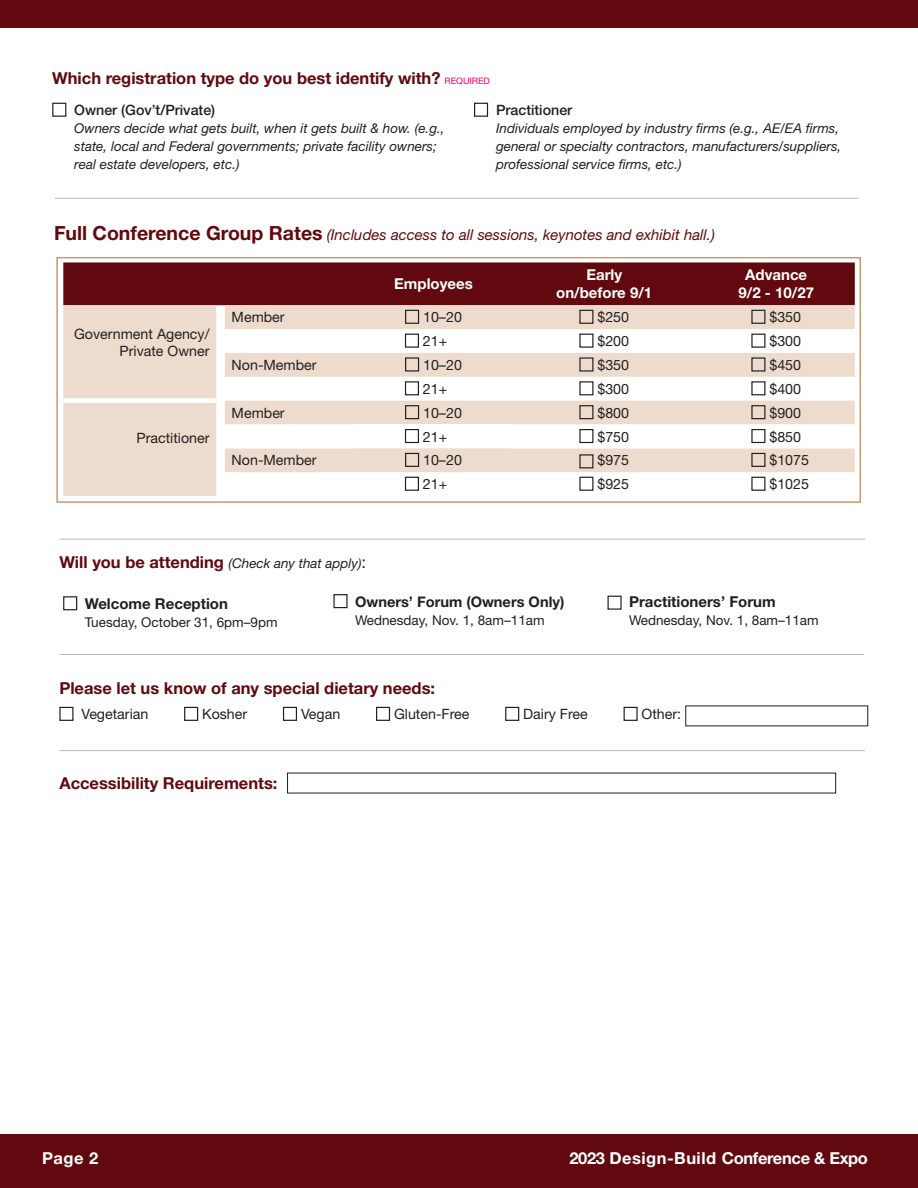
<style>
.page{position:relative;width:918px;height:1188px;background:#fff}
.page>*{position:absolute;margin:0;border:0;box-sizing:border-box;transform-origin:0 0}
.t1{font:700 16.5px "Helvetica Neue LT Std";color:#61090e}
.t2{font:700 16.5px "Helvetica Neue LT Std";letter-spacing:-.02em;color:#fff}
.t3{font:italic 15px "Helvetica Neue LT Std";color:#61090e}
.t4{font:700 15px/18px "Helvetica Neue LT Std";color:#fff;text-align:center}
.t5{font:700 15px "Helvetica Neue LT Std";color:#231f20}
.t6{font:700 14.7px "Helvetica Neue LT Std";color:#231f20}
.t7{font:14.25px/17.1px "Helvetica Neue LT Std";color:#231f20;text-align:right}
.t8{font:500 14.25px "Helvetica Neue LT Std";color:#231f20}
.t9{font:italic 13.5px/18px "Helvetica Neue LT Std";color:#231f20}
.t10{font:13.5px "Helvetica Neue LT Std";color:#231f20}
.s1{font-weight:400;font-size:9px;color:#fd0068}
.s2{font-weight:700;font-style:normal;font-size:19.5px}
.s3{font-weight:700;font-style:normal;font-size:16.5px;color:#61090e}
.s4{font-style:normal;font-size:16.5px;color:#61090e}
</style>
<div class="page">
<div style="left:0;top:0;width:918px;height:27px;background:#61090e"></div>
<div style="left:0;top:1134px;width:918px;height:54px;background:#61090e"></div>
<div style="left:56px;top:257px;width:805px;height:246px;border:2px solid #c99973"></div>
<div style="left:63px;top:596px;width:14px;height:14px;border:1px solid #231f20"></div>
<div style="left:333px;top:594px;width:15px;height:14px;border:1px solid #231f20"></div>
<div style="left:63px;top:262px;width:792px;height:43px;background:#61090e"></div>
<svg style="left:63px;top:305px;width:792px;height:191px;fill:#eddccd"></svg>
<svg style="left:225px;top:424px;width:630px;height:24px"></svg>
<div style="left:353px;top:424px;width:158px;height:24px;background:#fff"></div>
<div style="left:405px;top:310px;width:14px;height:14px;border:1px solid #231f20"></div>
<div style="left:579px;top:310px;width:14px;height:14px;border:1px solid #231f20"></div>
<div style="left:751px;top:310px;width:14px;height:14px;border:1px solid #231f20"></div>
<div style="left:405px;top:334px;width:14px;height:14px;border:1px solid #231f20"></div>
<div style="left:579px;top:334px;width:14px;height:14px;border:1px solid #231f20"></div>
<div style="left:751px;top:334px;width:14px;height:14px;border:1px solid #231f20"></div>
<div style="left:405px;top:357px;width:14px;height:15px;border:1px solid #231f20"></div>
<div style="left:405px;top:381px;width:14px;height:14px;border:1px solid #231f20"></div>
<div style="left:579px;top:381px;width:14px;height:14px;border:1px solid #231f20"></div>
<div style="left:751px;top:381px;width:14px;height:14px;border:1px solid #231f20"></div>
<div style="left:405px;top:405px;width:14px;height:14px;border:1px solid #231f20"></div>
<div style="left:579px;top:405px;width:14px;height:14px;border:1px solid #231f20"></div>
<div style="left:751px;top:405px;width:14px;height:14px;border:1px solid #231f20"></div>
<div style="left:405px;top:429px;width:14px;height:14px;border:1px solid #231f20"></div>
<div style="left:579px;top:429px;width:14px;height:14px;border:1px solid #231f20"></div>
<div style="left:751px;top:429px;width:14px;height:14px;border:1px solid #231f20"></div>
<div style="left:405px;top:453px;width:14px;height:14px;border:1px solid #231f20"></div>
<div style="left:579px;top:454px;width:14px;height:14px;border:1px solid #231f20"></div>
<div style="left:751px;top:453px;width:14px;height:14px;border:1px solid #231f20"></div>
<div style="left:405px;top:477px;width:14px;height:14px;border:1px solid #231f20"></div>
<div style="left:579px;top:477px;width:14px;height:14px;border:1px solid #231f20"></div>
<div style="left:751px;top:477px;width:14px;height:14px;border:1px solid #231f20"></div>
<hr style="left:59px;top:539px;width:806px;height:1px;background:#231f20">
<hr style="left:55px;top:198px;width:803px;height:1px;background:#231f20">
<div style="left:52px;top:103px;width:14px;height:14px;border:1px solid #231f20"></div>
<div style="left:474px;top:103px;width:14px;height:14px;border:1px solid #231f20"></div>
<div style="left:59px;top:707px;width:14px;height:14px;border:1px solid #231f20"></div>
<div style="left:184px;top:707px;width:14px;height:14px;border:1px solid #231f20"></div>
<div style="left:283px;top:707px;width:14px;height:14px;border:1px solid #231f20"></div>
<div style="left:376px;top:707px;width:14px;height:14px;border:1px solid #231f20"></div>
<div style="left:505px;top:707px;width:14px;height:14px;border:1px solid #231f20"></div>
<div style="left:624px;top:707px;width:14px;height:14px;border:1px solid #231f20"></div>
<hr style="left:59px;top:654px;width:805px;height:1px;background:#231f20">
<hr style="left:59px;top:750px;width:806px;height:1px;background:#231f20">
<div style="left:62px;top:398px;width:154px;height:5px;background:#fff"></div>
<p class="t1" style="left:52px;top:68px;width:439px">Which registration type do you best identify with? <span class="s1">REQUIRED</span></p>
<p class="t8" style="left:74px;top:102px;width:142px">Owner (Gov’t/Private)</p>
<p class="t9" style="left:74px;top:119px;width:372px">Owners decide what gets built, when it gets built &amp; how. (e.g., state, local and Federal governments; private facility owners; real estate developers, etc.)</p>
<p class="t8" style="left:496px;top:102px;width:78px">Practitioner</p>
<p class="t9" style="left:496px;top:119px;width:347px">Individuals employed by industry firms (e.g., AE/EA firms, general or specialty contractors, manufacturers/suppliers, professional service firms, etc.)</p>
<p class="t3" style="left:54px;top:225px;width:662px"><span class="s2">Full Conference Group Rates</span> (Includes access to all sessions, keynotes and exhibit hall.)</p>
<p class="t7" style="left:74px;top:325px;width:137px">Government Agency/<br>Private Owner</p>
<p class="t7" style="left:136px;top:429px;width:75px">Practitioner</p>
<p class="t4" style="left:394px;top:275px;width:80px">Employees</p>
<p class="t4" style="left:556px;top:266px;width:98px">Early on/before 9/1</p>
<p class="t4" style="left:738px;top:266px;width:77px">Advance<br>9/2 - 10/27</p>
<p class="t7" style="left:232px;top:308px;width:55px">Member</p>
<p class="t7" style="left:423px;top:308px;width:40px">10–20</p>
<p class="t7" style="left:597px;top:308px;width:33px">$250</p>
<p class="t7" style="left:769px;top:308px;width:33px">$350</p>
<p class="t7" style="left:423px;top:332px;width:26px">21+</p>
<p class="t7" style="left:597px;top:332px;width:33px">$200</p>
<p class="t7" style="left:769px;top:332px;width:33px">$300</p>
<p class="t7" style="left:232px;top:356px;width:87px">Non-Member</p>
<p class="t7" style="left:423px;top:356px;width:40px">10–20</p>
<p class="t7" style="left:597px;top:356px;width:33px">$350</p>
<p class="t7" style="left:769px;top:356px;width:33px">$450</p>
<p class="t7" style="left:423px;top:380px;width:26px">21+</p>
<p class="t7" style="left:597px;top:380px;width:33px">$300</p>
<p class="t7" style="left:769px;top:380px;width:33px">$400</p>
<p class="t7" style="left:232px;top:404px;width:55px">Member</p>
<p class="t7" style="left:423px;top:404px;width:40px">10–20</p>
<p class="t7" style="left:597px;top:404px;width:33px">$800</p>
<p class="t7" style="left:769px;top:404px;width:33px">$900</p>
<p class="t7" style="left:423px;top:428px;width:26px">21+</p>
<p class="t7" style="left:597px;top:428px;width:33px">$750</p>
<p class="t7" style="left:769px;top:428px;width:33px">$850</p>
<p class="t7" style="left:232px;top:451px;width:87px">Non-Member</p>
<p class="t7" style="left:423px;top:451px;width:40px">10–20</p>
<p class="t7" style="left:597px;top:451px;width:33px">$975</p>
<p class="t7" style="left:769px;top:451px;width:41px">$1075</p>
<p class="t7" style="left:423px;top:475px;width:26px">21+</p>
<p class="t7" style="left:597px;top:475px;width:33px">$925</p>
<p class="t7" style="left:769px;top:475px;width:41px">$1025</p>
<p class="t9" style="left:59px;top:554px;width:308px"><span class="s3">Will you be attending</span> (Check any that apply)<span class="s4">:</span></p>
<p class="t5" style="left:85px;top:594px;width:145px">Welcome Reception</p>
<p class="t10" style="left:85px;top:614px;width:194px">Tuesday, October 31, 6pm–9pm</p>
<p class="t6" style="left:355px;top:592px;width:211px">Owners’ Forum (Owners Only)</p>
<p class="t10" style="left:355px;top:612px;width:191px">Wednesday, Nov. 1, 8am–11am</p>
<p class="t5" style="left:629px;top:592px;width:148px">Practitioners’ Forum</p>
<p class="t10" style="left:629px;top:612px;width:191px">Wednesday, Nov. 1, 8am–11am</p>
<p class="t1" style="left:59px;top:678px;width:377px">Please let us know of any special dietary needs:</p>
<p class="t7" style="left:81px;top:705px;width:69px">Vegetarian</p>
<p class="t7" style="left:202px;top:705px;width:47px">Kosher</p>
<p class="t7" style="left:301px;top:705px;width:41px">Vegan</p>
<p class="t7" style="left:394px;top:705px;width:77px">Gluten-Free</p>
<p class="t7" style="left:523px;top:705px;width:66px">Dairy Free</p>
<p class="t7" style="left:642px;top:705px;width:41px">Other:</p>
<p class="t1" style="left:59px;top:773px;width:220px">Accessibility Requirements:</p>
<p class="t2" style="left:42px;top:1148px;width:58px">Page 2</p>
<p class="t2" style="left:569px;top:1148px;width:300px">2023 Design-Build Conference &amp; Expo</p>
</div>
